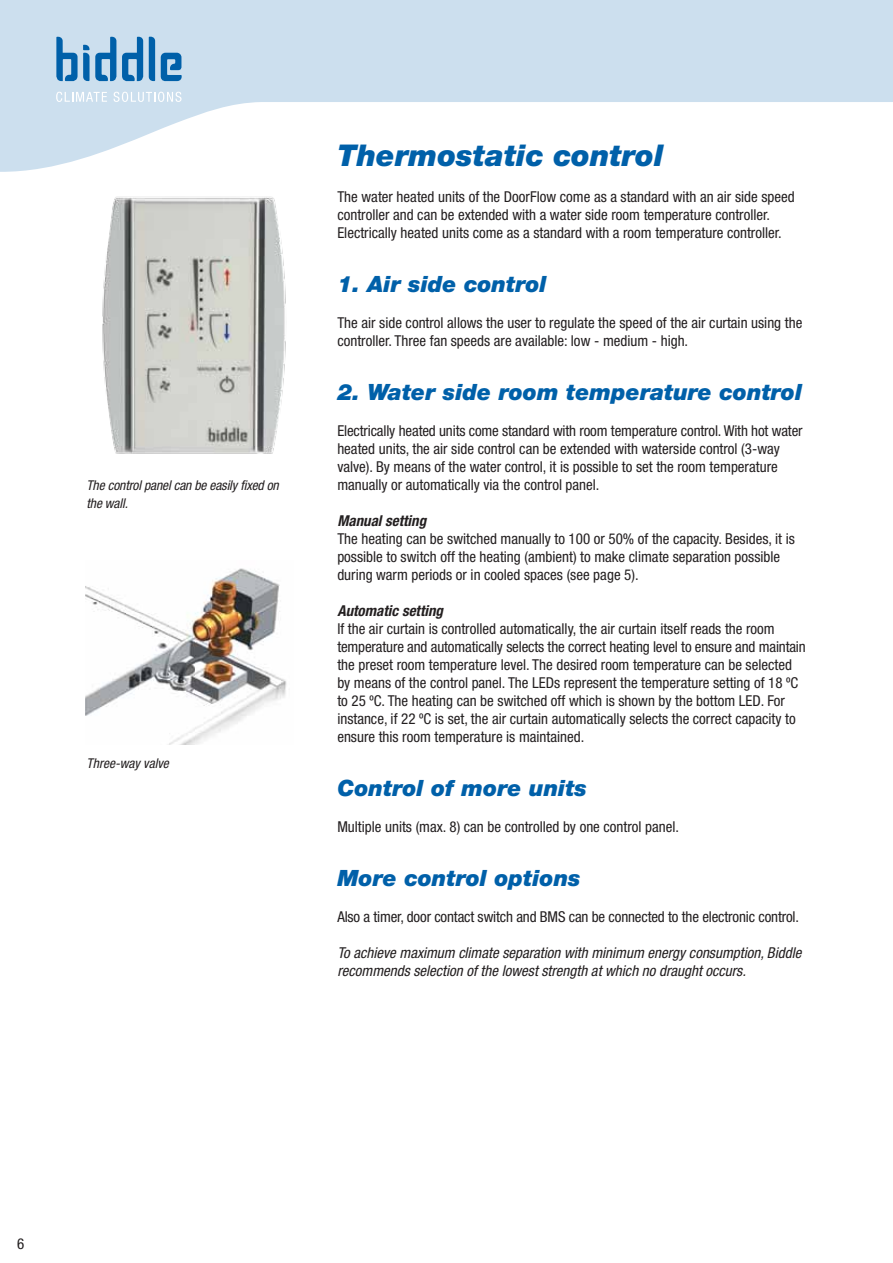
<style>
.page{position:relative;width:893px;height:1263px;background:#fff}
.page>*{position:absolute;margin:0;border:0;box-sizing:border-box;transform-origin:0 0}
.t1{font:italic 900 30px "Helvetica Neue LT Pro";color:#0060a9}
.t2{font:italic 900 22.5px "Helvetica Neue LT Pro";color:#0060a9}
.t3{font:condensed 15px/18px "Helvetica Neue LT Pro";color:#231f20}
.t4{font:italic condensed 15px/18px "Helvetica Neue LT Pro";color:#231f20}
.t5{font:italic 700 condensed 15px "Helvetica Neue LT Pro";color:#231f20}
.t6{font:italic condensed 13.5px/18px "Helvetica Neue LT Pro";letter-spacing:-.01em;color:#231f20}
</style>
<div class="page">
<img style="left:102px;top:196px;width:184px;height:258px">
<svg style="left:0;top:0;width:893px;height:172px;fill:#ccdfee"></svg>
<svg style="left:149px;top:37px;width:6px;height:44px"></svg>
<svg style="left:161px;top:53px;width:21px;height:29px"></svg>
<svg style="left:56px;top:37px;width:87px;height:44px;background:#6ca3cd"></svg>
<svg style="left:56px;top:92px;width:51px;height:10px"></svg>
<svg style="left:114px;top:92px;width:68px;height:10px"></svg>
<img style="left:85px;top:568px;width:202px;height:176px">
<p class="t6" style="left:87px;top:476px;width:194px">The control panel can be easily fixed on the wall.</p>
<p class="t6" style="left:87px;top:755px;width:84px">Three-way valve</p>
<h1 class="t1" style="left:337px;top:137px;width:328px">Thermostatic control</h1>
<p class="t3" style="left:337px;top:188px;width:459px">The water heated units of the DoorFlow come as a standard with an air side speed controller and can be extended with a water side room temperature controller.<br>Electrically heated units come as a standard with a room temperature controller.</p>
<h2 class="t2" style="left:337px;top:270px;width:211px">1. Air side control</h2>
<p class="t3" style="left:337px;top:314px;width:466px">The air side control allows the user to regulate the speed of the air curtain using the controller. Three fan speeds are available: low - medium - high.</p>
<h2 class="t2" style="left:337px;top:378px;width:466px">2. Water side room temperature control</h2>
<p class="t3" style="left:337px;top:422px;width:467px">Electrically heated units come standard with room temperature control. With hot water heated units, the air side control can be extended with waterside control (3-way valve). By means of the water control, it is possible to set the room temperature manually or automatically via the control panel.</p>
<p class="t5" style="left:337px;top:512px;width:90px">Manual setting</p>
<p class="t3" style="left:337px;top:530px;width:459px">The heating can be switched manually to 100 or 50% of the capacity. Besides, it is possible to switch off the heating (ambient) to make climate separation possible during warm periods or in cooled spaces (see page 5).</p>
<p class="t5" style="left:337px;top:602px;width:107px">Automatic setting</p>
<p class="t3" style="left:337px;top:620px;width:470px">If the air curtain is controlled automatically, the air curtain itself reads the room temperature and automatically selects the correct heating level to ensure and maintain the preset room temperature level. The desired room temperature can be selected by means of the control panel. The LEDs represent the temperature setting of 18 ºC to 25 ºC. The heating can be switched off which is shown by the bottom LED. For instance, if 22 ºC is set, the air curtain automatically selects the correct capacity to ensure this room temperature is maintained.</p>
<h2 class="t2" style="left:337px;top:774px;width:251px">Control of more units</h2>
<p class="t3" style="left:337px;top:818px;width:343px">Multiple units (max. 8) can be controlled by one control panel.</p>
<h2 class="t2" style="left:337px;top:864px;width:245px">More control options</h2>
<p class="t3" style="left:337px;top:908px;width:463px">Also a timer, door contact switch and BMS can be connected to the electronic control.</p>
<p class="t4" style="left:337px;top:944px;width:466px">To achieve maximum climate separation with minimum energy consumption, Biddle recommends selection of the lowest strength at which no draught occurs.</p>
<p class="t3" style="left:17px;top:1235px;width:9px">6</p>
</div>
